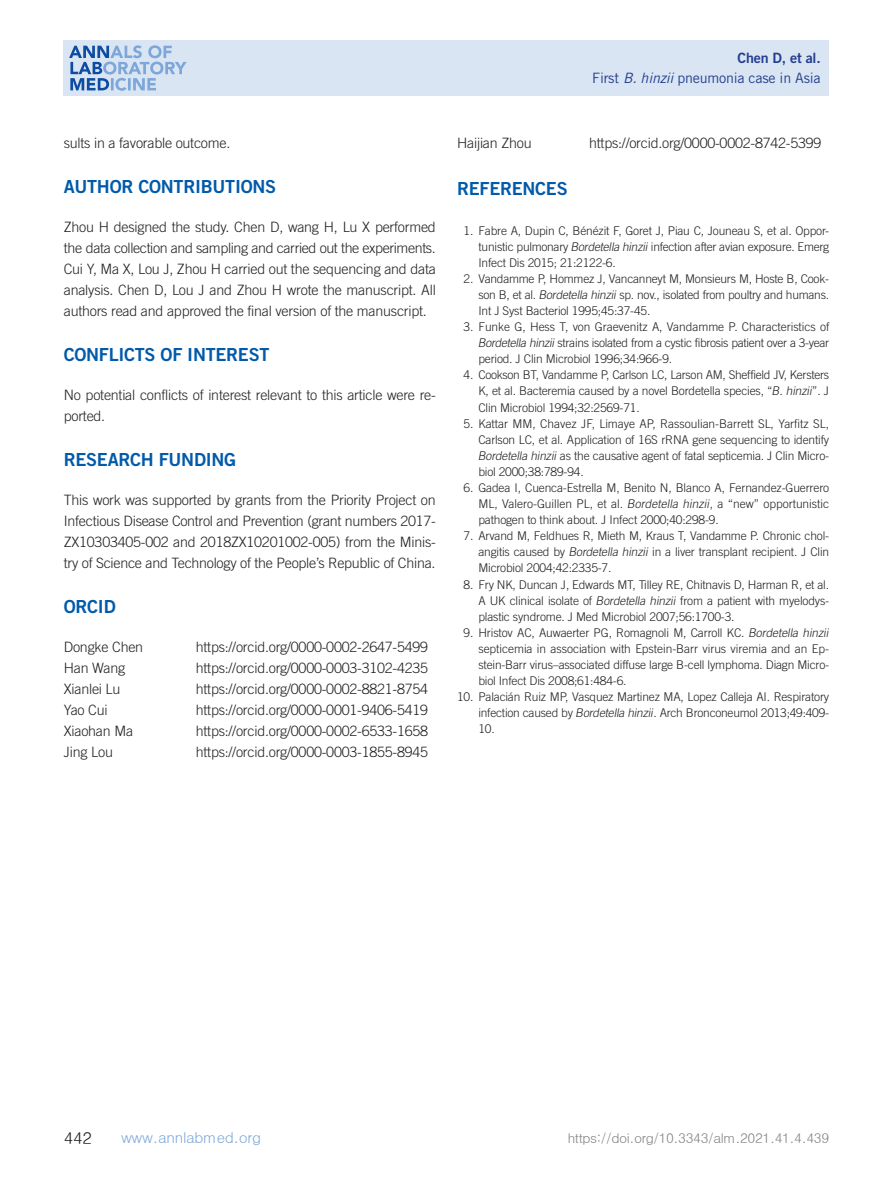
<style>
.page{position:relative;width:893px;height:1191px;background:#fff}
.page>*{position:absolute;margin:0;border:0;box-sizing:border-box;transform-origin:0 0}
.본문대제목{font:18px "Trade Gothic LT Std Bd 2";letter-spacing:-.015em;color:#015aaa}
.t1{font:16.5px "Dotum";color:#231f20}
.t2{font:15px "Dotum";letter-spacing:-.02em;color:#7ca7d8}
.본문_0{font:300 14.25px/21px "Trade Gothic LT Std";letter-spacing:-.015em;color:#231f20;text-align:justify}
.t3{font:14.25px "Trade Gothic LT Std";letter-spacing:-.015em;color:#253f8e}
.본문{font:300 14.25px "Trade Gothic LT Std";letter-spacing:-.015em;color:#231f20}
.t4{font:14.25px "Trade Gothic LT Std Bd 2";letter-spacing:-.015em;color:#253f8e}
.t5{font:13.5px "Dotum";letter-spacing:-.03em;color:#808285}
.참고문헌_1{font:300 12px/16px "Trade Gothic LT Std";letter-spacing:-.015em;color:#231f20;text-align:justify}
.참고문헌_2{font:300 12px/16px "Trade Gothic LT Std";letter-spacing:-.02em;color:#231f20;text-align:justify}
.s1{font-style:italic}
</style>
<div class="page">
<div style="left:64px;top:40px;width:765px;height:56px;background:#dae5f4"></div>
<svg style="left:69px;top:45px;width:118px;height:46px"></svg>
<p class="본문" style="left:64px;top:134px;width:168px">sults in a favorable outcome.</p>
<p class="본문대제목" style="left:64px;top:175px;width:214px">AUTHOR CONTRIBUTIONS</p>
<p class="본문_0" style="left:64px;top:216px;width:374px">Zhou H designed the study. Chen D, wang H, Lu X performed the data collection and sampling and carried out the experiments.<br>Cui Y, Ma X, Lou J, Zhou H carried out the sequencing and data analysis. Chen D, Lou J and Zhou H wrote the manuscript. All authors read and approved the final version of the manuscript.</p>
<p class="본문대제목" style="left:64px;top:343px;width:207px">CONFLICTS OF INTEREST</p>
<p class="본문_0" style="left:64px;top:384px;width:374px">No potential conflicts of interest relevant to this article were re&shy;ported.</p>
<p class="본문대제목" style="left:64px;top:448px;width:174px">RESEARCH FUNDING</p>
<p class="본문_0" style="left:64px;top:489px;width:374px">This work was supported by grants from the Priority Project on Infectious Disease Control and Prevention (grant numbers 2017- ZX10303405-002 and 2018ZX10201002-005) from the Minis&shy;try of Science and Technology of the People’s Republic of China.</p>
<p class="본문대제목" style="left:64px;top:595px;width:53px">ORCID</p>
<p class="본문_0" style="left:64px;top:636px;width:81px">Dongke Chen</p>
<p class="본문_0" style="left:196px;top:636px;width:234px">https://orcid.org/0000-0002-2647-5499</p>
<p class="본문_0" style="left:64px;top:657px;width:63px">Han Wang</p>
<p class="본문_0" style="left:196px;top:657px;width:234px">https://orcid.org/0000-0003-3102-4235</p>
<p class="본문_0" style="left:64px;top:678px;width:58px">Xianlei Lu</p>
<p class="본문_0" style="left:196px;top:678px;width:234px">https://orcid.org/0000-0002-8821-8754</p>
<p class="본문_0" style="left:64px;top:699px;width:45px">Yao Cui</p>
<p class="본문_0" style="left:196px;top:699px;width:234px">https://orcid.org/0000-0001-9406-5419</p>
<p class="본문_0" style="left:64px;top:720px;width:71px">Xiaohan Ma</p>
<p class="본문_0" style="left:196px;top:720px;width:234px">https://orcid.org/0000-0002-6533-1658</p>
<p class="본문_0" style="left:64px;top:741px;width:51px">Jing Lou</p>
<p class="본문_0" style="left:196px;top:741px;width:234px">https://orcid.org/0000-0003-1855-8945</p>
<p class="t4" style="left:738px;top:49px;width:85px">Chen D, et al.</p>
<p class="t3" style="left:592px;top:69px;width:230px">First <span class="s1">B. hinzii</span> pneumonia case in Asia</p>
<p class="본문_0" style="left:457px;top:132px;width:76px">Haijian Zhou</p>
<p class="본문_0" style="left:589px;top:132px;width:234px">https://orcid.org/0000-0002-8742-5399</p>
<p class="본문대제목" style="left:457px;top:177px;width:112px">REFERENCES</p>
<p class="참고문헌_1" style="left:478px;top:222px;width:352px;text-indent:-15px">1. Fabre A, Dupin C, Bénézit F, Goret J, Piau C, Jouneau S, et al. Oppor&shy;tunistic pulmonary <span class="s1">Bordetella hinzii</span> infection after avian exposure. Emerg Infect Dis 2015; 21:2122-6.</p>
<p class="참고문헌_1" style="left:478px;top:270px;width:352px;text-indent:-15px">2. Vandamme P, Hommez J, Vancanneyt M, Monsieurs M, Hoste B, Cook&shy;son B, et al. <span class="s1">Bordetella hinzii</span> sp. nov., isolated from poultry and humans.<br>Int J Syst Bacteriol 1995;45:37-45.</p>
<p class="참고문헌_1" style="left:478px;top:319px;width:353px;text-indent:-14px">3. Funke G, Hess T, von Graevenitz A, Vandamme P. Characteristics of <span class="s1">Bordetella hinzii</span> strains isolated from a cystic fibrosis patient over a 3-year period. J Clin Microbiol 1996;34:966-9.</p>
<p class="참고문헌_1" style="left:478px;top:367px;width:352px;text-indent:-15px">4. Cookson BT, Vandamme P, Carlson LC, Larson AM, Sheffield JV, Kersters K, et al. Bacteremia caused by a novel Bordetella species, “<span class="s1">B. hinzii</span>”. J Clin Microbiol 1994;32:2569-71.</p>
<p class="참고문헌_1" style="left:478px;top:415px;width:353px;text-indent:-14px">5. Kattar MM, Chavez JF, Limaye AP, Rassoulian-Barrett SL, Yarfitz SL, Carlson LC, et al. Application of 16S rRNA gene sequencing to identify <span class="s1">Bordetella hinzii</span> as the causative agent of fatal septicemia. J Clin Micro&shy;biol 2000;38:789-94.</p>
<p class="참고문헌_1" style="left:478px;top:479px;width:352px;text-indent:-15px">6. Gadea I, Cuenca-Estrella M, Benito N, Blanco A, Fernandez-Guerrero ML, Valero-Guillen PL, et al. <span class="s1">Bordetella hinzii</span>, a “new” opportunistic pathogen to think about. J Infect 2000;40:298-9.</p>
<p class="참고문헌_1" style="left:478px;top:528px;width:352px;text-indent:-15px">7. Arvand M, Feldhues R, Mieth M, Kraus T, Vandamme P. Chronic chol&shy;angitis caused by <span class="s1">Bordetella hinzii</span> in a liver transplant recipient. J Clin Microbiol 2004;42:2335-7.</p>
<p class="참고문헌_1" style="left:478px;top:576px;width:352px;text-indent:-15px">8. Fry NK, Duncan J, Edwards MT, Tilley RE, Chitnavis D, Harman R, et al.<br>A UK clinical isolate of <span class="s1">Bordetella hinzii</span> from a patient with myelodys&shy;plastic syndrome. J Med Microbiol 2007;56:1700-3.</p>
<p class="참고문헌_1" style="left:478px;top:624px;width:354px;text-align:left;text-indent:-15px">9. Hristov AC, Auwaerter PG, Romagnoli M, Carroll KC. <span class="s1">Bordetella hinzii </span>septicemia in association with Epstein-Barr virus viremia and an Ep&shy;stein-Barr virus–associated diffuse large B-cell lymphoma. Diagn Micro&shy;biol Infect Dis 2008;61:484-6.</p>
<p class="참고문헌_2" style="left:478px;top:688px;width:352px;text-indent:-21px">10. Palacián Ruiz MP, Vasquez Martinez MA, Lopez Calleja AI. Respiratory infection caused by <span class="s1">Bordetella hinzii</span>. Arch Bronconeumol 2013;49:409- 10.</p>
<h2 class="t1" style="left:64px;top:1129px;width:30px">442</h2>
<p class="t2" style="left:121px;top:1130px;width:142px">www.annlabmed.org</p>
<p class="t5" style="left:568px;top:1131px;width:263px">https://doi.org/10.3343/alm.2021.41.4.439</p>
</div>
